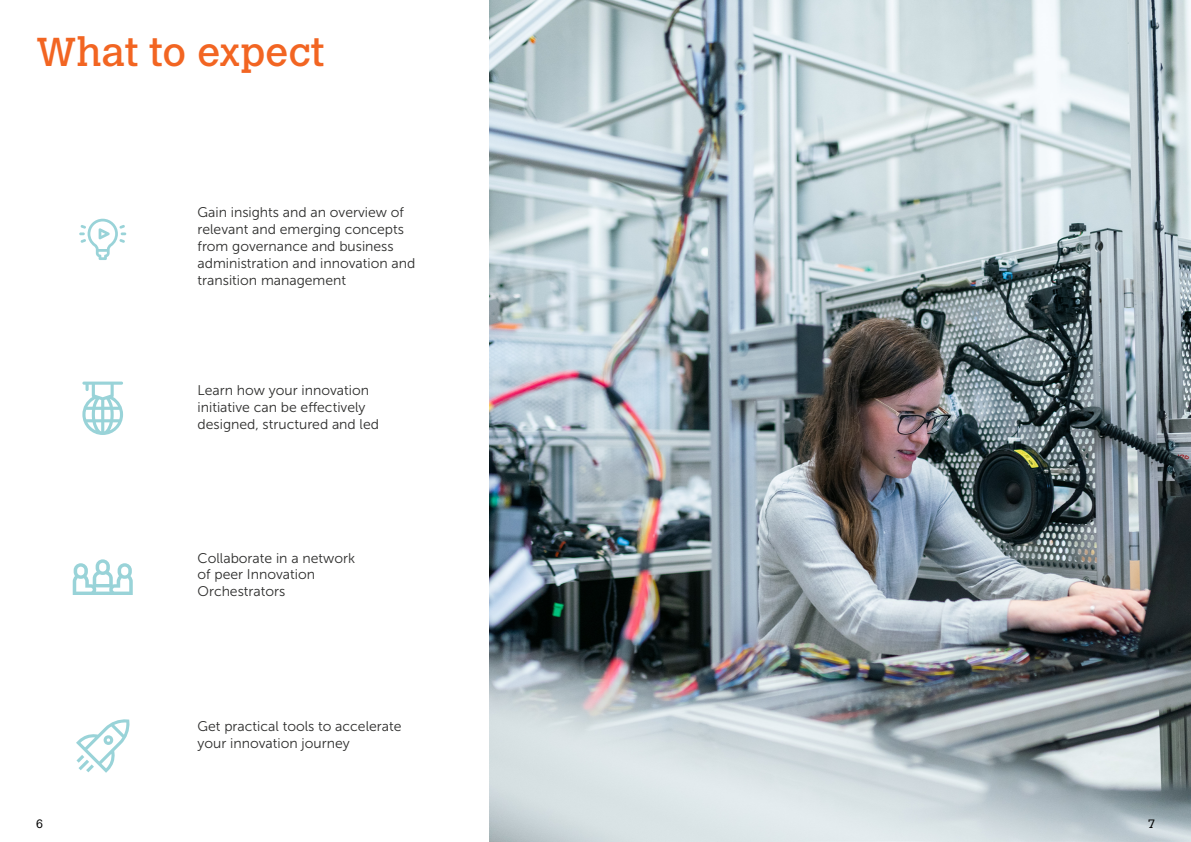
<style>
.page{position:relative;width:1191px;height:842px;background:#fff}
.page>*{position:absolute;margin:0;border:0;box-sizing:border-box;transform-origin:0 0}
.t1{font:40px "Calvert MT Std";color:#f26522}
.t2{font:14px/16.8px "Museo Sans 300";color:#2d2d2c}
.t3{font:300 12px "Calvert MT Std";color:#000}
</style>
<div class="page">
<svg style="left:76px;top:719px;width:53px;height:54px"></svg>
<svg style="left:82px;top:382px;width:41px;height:53px"></svg>
<svg style="left:79px;top:219px;width:47px;height:41px"></svg>
<svg style="left:73px;top:559px;width:60px;height:36px"></svg>
<img style="left:490px;top:0;width:701px;height:841px">
<h1 class="t1" style="left:36px;top:29px;width:290px">What to expect</h1>
<p class="t2" style="left:197px;top:204px;width:219px">Gain insights and an overview of relevant and emerging concepts from governance and business administration and innovation and transition management</p>
<p class="t2" style="left:197px;top:382px;width:183px">Learn how your innovation initiative can be effectively designed, structured and led</p>
<p class="t2" style="left:197px;top:549px;width:159px">Collaborate in a network of peer Innovation<br>Orchestrators</p>
<p class="t3" style="left:36px;top:817px;width:8px">6</p>
<p class="t2" style="left:197px;top:718px;width:205px">Get practical tools to accelerate your innovation journey</p>
<p class="t3" style="left:1148px;top:817px;width:8px">7</p>
</div>
